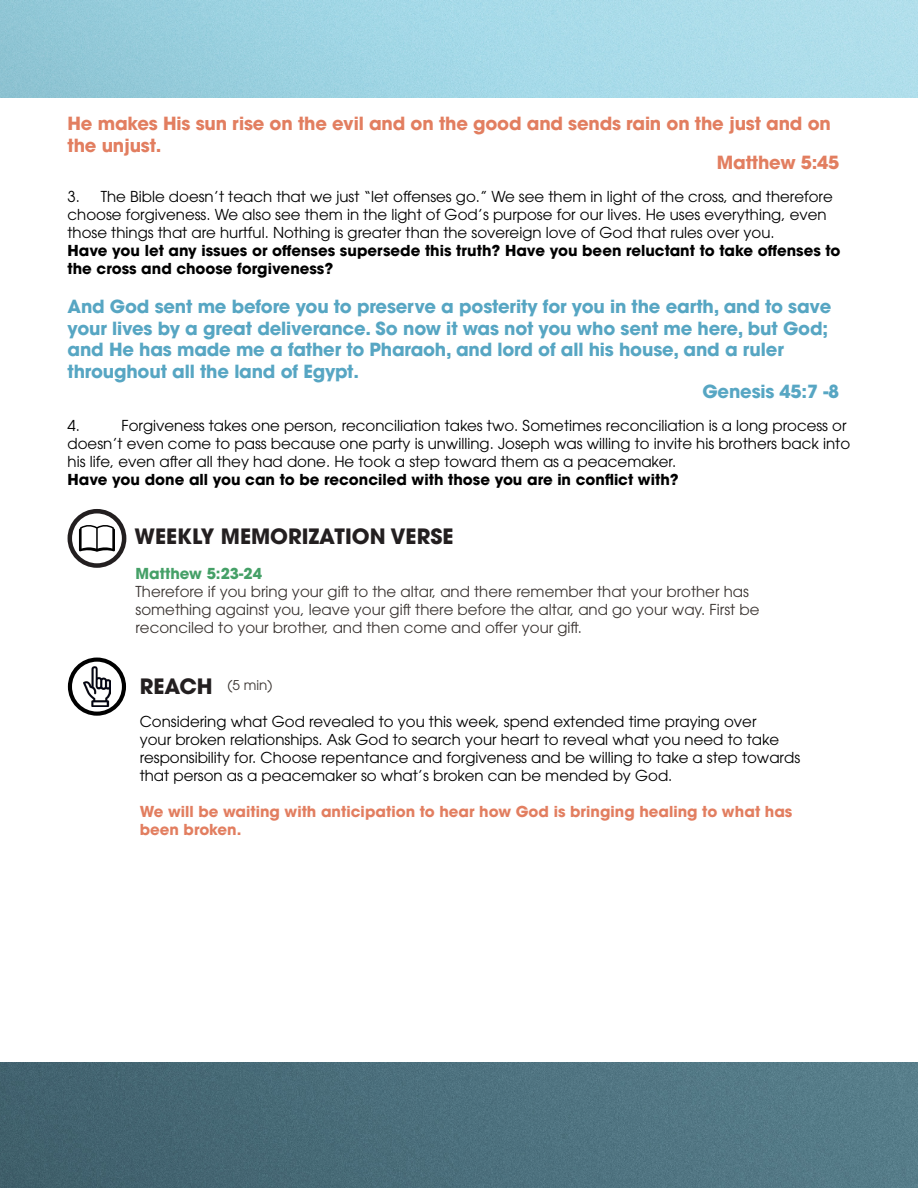
<style>
.page{position:relative;width:918px;height:1188px;background:#fff}
.page>*{position:absolute;margin:0;border:0;box-sizing:border-box;transform-origin:0 0}
.t1{font:700 21px "ITC Avant Garde Pro";color:#231f20}
.t2{font:700 18px/21.6px "ITC Avant Garde Pro";letter-spacing:-.01em;color:#57a6c3}
.t3{font:700 18px/21.6px "ITC Avant Garde Pro";letter-spacing:-.01em;color:#e27e60}
.t4{font:15px/18px "ITC Avant Garde Pro";color:#000}
.t5{font:15px/18px "ITC Avant Garde Pro";color:#3b3532}
.t6{font:700 15px/18px "ITC Avant Garde Pro";color:#000}
.t7{font:700 15px/18px "ITC Avant Garde Pro";color:#e27e60}
.t8{font:700 15px "ITC Avant Garde Pro";color:#45a067}
.t9{font:13.5px "ITC Avant Garde Pro";color:#3b3532}
</style>
<div class="page">
<img style="left:0;top:0;width:918px;height:97px">
<img style="left:0;top:1063px;width:918px;height:125px">
<svg style="left:68px;top:658px;width:58px;height:58px"></svg>
<img style="left:84px;top:666px;width:26px;height:41px">
<div style="left:68px;top:509px;width:58px;height:59px;border:4px solid #231f20;border-radius:50%"></div>
<svg style="left:79px;top:525px;width:36px;height:27px"></svg>
<p class="t3" style="left:68px;top:113px;width:765px">He makes His sun rise on the evil and on the good and sends rain on the just and on the unjust.</p>
<p class="t3" style="left:717px;top:151px;width:124px">Matthew 5:45</p>
<p class="t4" style="left:68px;top:187px;width:767px">3. The Bible doesn’t teach that we just “let offenses go.” We see them in light of the cross, and therefore choose forgiveness. We also see them in the light of God’s purpose for our lives. He uses everything, even those things that are hurtful. Nothing is greater than the sovereign love of God that rules over you.</p>
<p class="t6" style="left:68px;top:241px;width:775px">Have you let any issues or offenses supersede this truth? Have you been reluctant to take offenses to the cross and choose forgiveness?</p>
<p class="t2" style="left:68px;top:296px;width:765px">And God sent me before you to preserve a posterity for you in the earth, and to save your lives by a great deliverance. So now it was not you who sent me here, but God; and He has made me a father to Pharaoh, and lord of all his house, and a ruler throughout all the land of Egypt.</p>
<p class="t2" style="left:702px;top:380px;width:138px">Genesis 45:7 -8</p>
<p class="t4" style="left:68px;top:416px;width:784px;text-indent:54px">Forgiveness takes one person, reconciliation takes two. Sometimes reconciliation is a long process or doesn’t even come to pass because one party is unwilling. Joseph was willing to invite his brothers back into his life, even after all they had done. He took a step toward them as a peacemaker.</p>
<p class="t6" style="left:68px;top:470px;width:613px">Have you done all you can to be reconciled with those you are in conflict with?</p>
<p class="t4" style="left:68px;top:416px;width:14px">4.</p>
<p class="t1" style="left:135px;top:522px;width:320px">WEEKLY MEMORIZATION VERSE</p>
<p class="t8" style="left:136px;top:563px;width:128px">Matthew 5:23-24</p>
<p class="t5" style="left:136px;top:582px;width:625px">Therefore if you bring your gift to the altar, and there remember that your brother has something against you, leave your gift there before the altar, and go your way. First be reconciled to your brother, and then come and offer your gift.</p>
<p class="t1" style="left:140px;top:672px;width:74px">REACH</p>
<p class="t9" style="left:228px;top:677px;width:46px">(5 min)</p>
<p class="t4" style="left:140px;top:712px;width:662px">Considering what God revealed to you this week, spend extended time praying over<br>your broken relationships. Ask God to search your heart to reveal what you need to take responsibility for. Choose repentance and forgiveness and be willing to take a step towards that person as a peacemaker so what’s broken can be mended by God.</p>
<p class="t7" style="left:140px;top:802px;width:654px">We will be waiting with anticipation to hear how God is bringing healing to what has been broken.</p>
</div>
